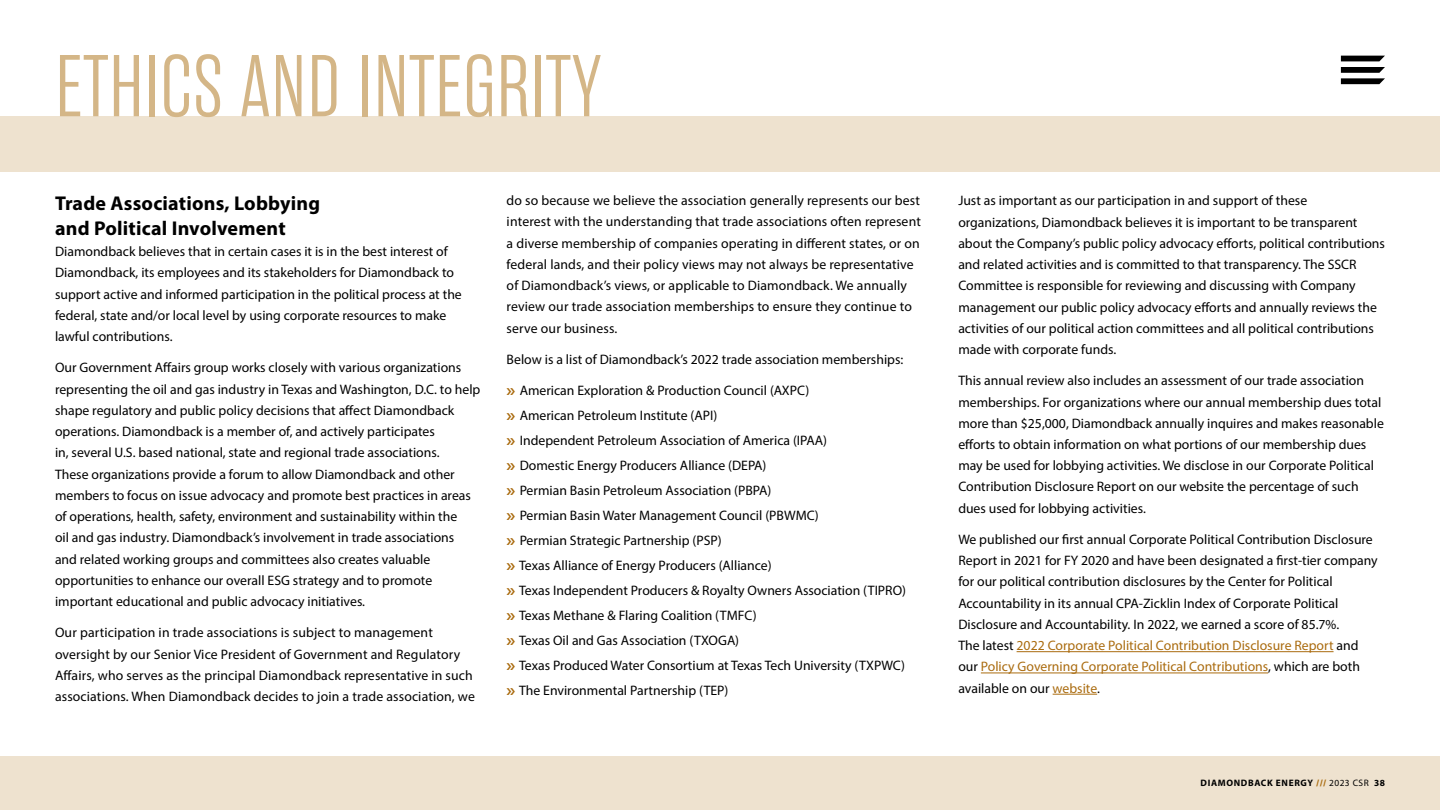
<style>
.page{position:relative;width:1440px;height:810px;background:#fff}
.page>*{position:absolute;margin:0;border:0;box-sizing:border-box;transform-origin:0 0}
.t1{font:300 87.5px "Rama Gothic E";letter-spacing:.01em;color:#d4b687}
.t2{font:700 20px/25px "Myriad Pro";letter-spacing:.01em;color:#000}
.t3{font:13.75px/21.2px "Myriad Pro";color:#000}
.t4{font:700 9.38px "Myriad Pro";letter-spacing:.07em;color:#000}
.s1{color:#aa6c10}
.s2{font-weight:900;color:#aa6c10}
.s3{font-weight:400}
</style>
<div class="page">
<div style="left:0;top:116px;width:1440px;height:694px;background:#eee2cf"></div>
<svg style="left:1341px;top:56px;width:44px;height:5px"></svg>
<svg style="left:1341px;top:67px;width:44px;height:17px"></svg>
<div style="left:0;top:172px;width:1440px;height:584px;background:#fff"></div>
<hr style="left:1017px;top:651px;width:317px;height:1px;background:#aa6c10">
<hr style="left:981px;top:673px;width:287px;height:1px;background:#aa6c10">
<hr style="left:1053px;top:694px;width:44px;height:1px;background:#aa6c10">
<h1 class="t1" style="left:55px;top:40px;width:548px">ETHICS AND INTEGRITY</h1>
<h2 class="t2" style="left:55px;top:190px;width:267px">Trade Associations, Lobbying and Political Involvement</h2>
<p class="t3" style="left:55px;top:241px;width:408px">Diamondback believes that in certain cases it is in the best interest of Diamondback, its employees and its stakeholders for Diamondback to support active and informed participation in the political process at the federal, state and/or local level by using corporate resources to make lawful contributions.</p>
<p class="t3" style="left:55px;top:357px;width:427px">Our Government Affairs group works closely with various organizations representing the oil and gas industry in Texas and Washington, D.C. to help shape regulatory and public policy decisions that affect Diamondback operations. Diamondback is a member of, and actively participates<br>in, several U.S. based national, state and regional trade associations.<br>These organizations provide a forum to allow Diamondback and other members to focus on issue advocacy and promote best practices in areas of operations, health, safety, environment and sustainability within the<br>oil and gas industry. Diamondback’s involvement in trade associations<br>and related working groups and committees also creates valuable opportunities to enhance our overall ESG strategy and to promote important educational and public advocacy initiatives.</p>
<p class="t3" style="left:55px;top:622px;width:421px">Our participation in trade associations is subject to management oversight by our Senior Vice President of Government and Regulatory Affairs, who serves as the principal Diamondback representative in such associations. When Diamondback decides to join a trade association, we</p>
<p class="t3" style="left:507px;top:190px;width:416px">do so because we believe the association generally represents our best interest with the understanding that trade associations often represent a diverse membership of companies operating in different states, or on federal lands, and their policy views may not always be representative of Diamondback’s views, or applicable to Diamondback. We annually review our trade association memberships to ensure they continue to serve our business.</p>
<p class="t3" style="left:507px;top:348px;width:398px">Below is a list of Diamondback’s 2022 trade association memberships:</p>
<p class="t3" style="left:519px;top:378px;width:388px;line-height:25px">American Exploration &amp; Production Council (AXPC)<br>American Petroleum Institute (API)<br>Independent Petroleum Association of America (IPAA)<br>Domestic Energy Producers Alliance (DEPA)<br>Permian Basin Petroleum Association (PBPA)<br>Permian Basin Water Management Council (PBWMC)<br>Permian Strategic Partnership (PSP)<br>Texas Alliance of Energy Producers (Alliance)<br>Texas Independent Producers &amp; Royalty Owners Association (TIPRO)<br>Texas Methane &amp; Flaring Coalition (TMFC)<br>Texas Oil and Gas Association (TXOGA)<br>Texas Produced Water Consortium at Texas Tech University (TXPWC)<br>The Environmental Partnership (TEP)</p>
<p class="t3" style="left:958px;top:190px;width:428px">Just as important as our participation in and support of these organizations, Diamondback believes it is important to be transparent about the Company’s public policy advocacy efforts, political contributions and related activities and is committed to that transparency. The SSCR Committee is responsible for reviewing and discussing with Company management our public policy advocacy efforts and annually reviews the activities of our political action committees and all political contributions made with corporate funds.</p>
<p class="t3" style="left:958px;top:370px;width:427px">This annual review also includes an assessment of our trade association memberships. For organizations where our annual membership dues total more than $25,000, Diamondback annually inquires and makes reasonable efforts to obtain information on what portions of our membership dues may be used for lobbying activities. We disclose in our Corporate Political Contribution Disclosure Report on our website the percentage of such dues used for lobbying activities.</p>
<p class="t3" style="left:958px;top:529px;width:421px">We published our first annual Corporate Political Contribution Disclosure Report in 2021 for FY 2020 and have been designated a first-tier company for our political contribution disclosures by the Center for Political Accountability in its annual CPA-Zicklin Index of Corporate Political Disclosure and Accountability. In 2022, we earned a score of 85.7%.<br>The latest <span class="s1">2022 Corporate Political Contribution Disclosure Report</span> and our <span class="s1">Policy Governing Corporate Political Contributions</span>, which are both available on our <span class="s1">website</span>.</p>
<p class="t4" style="left:1201px;top:776px;width:186px">DIAMONDBACK ENERGY <span class="s2">///</span> <span class="s3">2023 CSR</span> 38</p>
</div>
